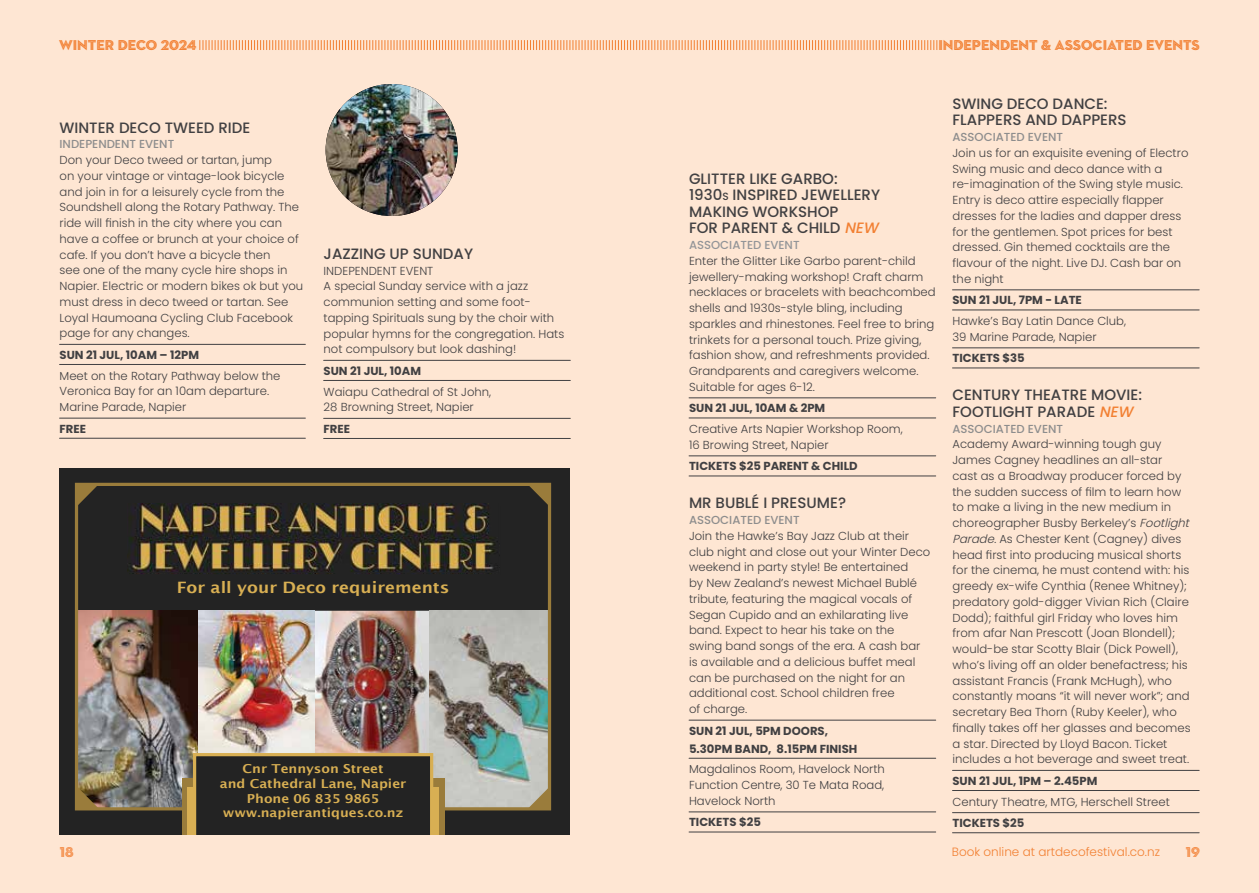
<style>
.page{position:relative;width:1259px;height:893px;background:#fee6d3}
.page>*{position:absolute;margin:0;border:0;box-sizing:border-box;transform-origin:0 0}
.t1{font:600 15.75px "Lucida Sans";color:#d8af53;scale:1.09 1}
.t2{font:500 15px/16.5px "Poppins";color:#414042}
.t3{font:14.55px "Neutraface 2 Display Inline";color:#f28033}
.t4{font:14.55px "Neutraface 2 Display Inline";color:#f48c47}
.t5{font:600 12.3px/14.7px "Lucida Sans";color:#d8af53;text-align:center;scale:1.09 1}
.t6{font:300 12px "Poppins";color:#f28033}
.t7{font:300 11.7px/15.8px "Poppins";color:#414042}
.t8{font:700 11.7px/18px "Poppins";color:#414042}
.t9{font:500 11.7px "Poppins";color:#8d8d8d}
.t10{font:500 11.7px "Poppins";color:#939598}
.s1{font-size:10.5px}
.s2{font-style:italic;color:#f28033}
.s3{font-style:italic}
</style>
<div class="page">
<svg style="left:199px;top:40px;width:738px;height:10px"></svg>
<div style="left:59px;top:469px;width:511px;height:365px;background:#232323"></div>
<img style="left:130px;top:506px;width:370px;height:69px">
<img style="left:314px;top:611px;width:115px;height:142px">
<img style="left:429px;top:611px;width:118px;height:195px">
<img style="left:79px;top:611px;width:119px;height:195px">
<img style="left:198px;top:611px;width:116px;height:142px">
<svg style="left:182px;top:778px;width:262px;height:56px"></svg>
<img style="left:128px;top:504px;width:370px;height:68px">
<div style="left:75px;top:483px;width:476px;height:327px;border:3px solid #9a7c3b"></div>
<svg style="left:76px;top:484px;width:23px;height:23px"></svg>
<svg style="left:528px;top:786px;width:22px;height:22px"></svg>
<svg style="left:527px;top:484px;width:22px;height:22px"></svg>
<svg style="left:77px;top:786px;width:22px;height:23px"></svg>
<div style="left:188px;top:787px;width:250px;height:47px;background:#d8af53"></div>
<div style="left:193px;top:753px;width:240px;height:81px;background:#232323"></div>
<hr style="left:324px;top:380px;width:246px;height:1px;background:#414042">
<hr style="left:324px;top:360px;width:246px;height:1px;background:#414042">
<hr style="left:324px;top:438px;width:246px;height:1px;background:#414042">
<hr style="left:324px;top:418px;width:246px;height:1px;background:#414042">
<hr style="left:60px;top:364px;width:245px;height:1px;background:#414042">
<hr style="left:60px;top:344px;width:245px;height:1px;background:#414042">
<hr style="left:60px;top:438px;width:245px;height:1px;background:#414042">
<hr style="left:60px;top:418px;width:245px;height:1px;background:#414042">
<hr style="left:689px;top:418px;width:246px;height:1px;background:#414042">
<hr style="left:689px;top:397px;width:246px;height:1px;background:#414042">
<hr style="left:689px;top:476px;width:246px;height:1px;background:#414042">
<hr style="left:689px;top:455px;width:246px;height:1px;background:#414042">
<hr style="left:689px;top:758px;width:246px;height:1px;background:#414042">
<hr style="left:689px;top:720px;width:246px;height:1px;background:#414042">
<hr style="left:689px;top:832px;width:246px;height:1px;background:#414042">
<hr style="left:689px;top:811px;width:246px;height:1px;background:#414042">
<hr style="left:952px;top:310px;width:247px;height:1px;background:#414042">
<hr style="left:952px;top:289px;width:247px;height:1px;background:#414042">
<hr style="left:952px;top:368px;width:247px;height:1px;background:#414042">
<hr style="left:952px;top:347px;width:247px;height:1px;background:#414042">
<hr style="left:952px;top:790px;width:247px;height:1px;background:#414042">
<hr style="left:952px;top:770px;width:247px;height:1px;background:#414042">
<hr style="left:952px;top:832px;width:247px;height:1px;background:#414042">
<hr style="left:952px;top:812px;width:247px;height:1px;background:#414042">
<img style="left:326px;top:84px;width:132px;height:132px;border-radius:66px">
<p class="t3" style="left:59px;top:36px;width:139px">WINTER DECO 2024</p>
<p class="t3" style="left:938px;top:36px;width:263px">INDEPENDENT &amp; ASSOCIATED EVENTS</p>
<p class="t2" style="left:60px;top:119px;width:192px">WINTER DECO TWEED RIDE</p>
<p class="t9" style="left:60px;top:137px;width:116px">INDEPENDENT EVENT</p>
<p class="t7" style="left:60px;top:152px;width:245px">Don your Deco tweed or tartan, jump<br>on your vintage or vintage-look bicycle and join in for a leisurely cycle from the Soundshell along the Rotary Pathway. The ride will finish in the city where you can have a coffee or brunch at your choice of cafe. If you don’t have a bicycle then<br>see one of the many cycle hire shops in Napier. Electric or modern bikes ok but you must dress in deco tweed or tartan. See Loyal Haumoana Cycling Club Facebook page for any changes.</p>
<p class="t8" style="left:60px;top:346px;width:141px">SUN 21 JUL, 10AM – 12PM</p>
<p class="t7" style="left:60px;top:368px;width:222px">Meet on the Rotary Pathway below the<br>Veronica Bay for an 10am departure.<br>Marine Parade, Napier</p>
<p class="t8" style="left:60px;top:420px;width:28px">FREE</p>
<p class="t2" style="left:324px;top:245px;width:151px">JAZZING UP SUNDAY</p>
<p class="t7" style="left:324px;top:263px;width:242px">INDEPENDENT EVENT<br>A special Sunday service with a jazz communion setting and some foot&shy;tapping Spirituals sung by the choir with popular hymns for the congregation. Hats not compulsory but look dashing!</p>
<p class="t8" style="left:324px;top:362px;width:99px">SUN 21 JUL, 10AM</p>
<p class="t7" style="left:324px;top:384px;width:169px">Waiapu Cathedral of St John,<br>28 Browning Street, Napier</p>
<p class="t8" style="left:324px;top:420px;width:28px">FREE</p>
<h1 class="t1" style="left:177px;top:578px;width:252px">For all your Deco requirements</h1>
<p class="t5" style="left:220px;top:762px;width:172px">Cnr Tennyson Street<br>and Cathedral Lane, Napier<br>Phone 06 835 9865 www.napierantiques.co.nz</p>
<p class="t2" style="left:689px;top:170px;width:195px">GLITTER LIKE GARBO:<br>1930<span class="s1">S</span> INSPIRED JEWELLERY<br>MAKING WORKSHOP<br>FOR PARENT &amp; CHILD <span class="s2">NEW</span></p>
<p class="t10" style="left:689px;top:238px;width:112px">ASSOCIATED EVENT</p>
<p class="t7" style="left:689px;top:253px;width:248px">Enter the Glitter Like Garbo parent-child jewellery-making workshop! Craft charm necklaces or bracelets with beachcombed shells and 1930s-style bling, including sparkles and rhinestones. Feel free to bring trinkets for a personal touch. Prize giving, fashion show, and refreshments provided.<br>Grandparents and caregivers welcome.<br>Suitable for ages 6-12.</p>
<p class="t8" style="left:689px;top:399px;width:138px">SUN 21 JUL, 10AM &amp; 2PM</p>
<p class="t7" style="left:689px;top:421px;width:215px">Creative Arts Napier Workshop Room,<br>16 Browing Street, Napier</p>
<p class="t8" style="left:689px;top:457px;width:170px">TICKETS $25 PARENT &amp; CHILD</p>
<p class="t2" style="left:689px;top:495px;width:158px">MR BUBLÉ I PRESUME?</p>
<p class="t9" style="left:689px;top:513px;width:112px">ASSOCIATED EVENT</p>
<p class="t7" style="left:689px;top:528px;width:243px">Join the Hawke’s Bay Jazz Club at their club night and close out your Winter Deco weekend in party style! Be entertained<br>by New Zealand’s newest Michael Bublé tribute, featuring the magical vocals of Segan Cupido and an exhilarating live band. Expect to hear his take on the swing band songs of the era. A cash bar is available and a delicious buffet meal can be purchased on the night for an additional cost. School children free<br>of charge.</p>
<p class="t8" style="left:689px;top:722px;width:170px">SUN 21 JUL, 5PM DOORS,<br>5.30PM BAND, 8.15PM FINISH</p>
<p class="t7" style="left:689px;top:761px;width:197px;text-align:justify">Magdalinos Room, Havelock North Function Centre, 30 Te Mata Road, Havelock North</p>
<p class="t8" style="left:689px;top:813px;width:73px">TICKETS $25</p>
<p class="t2" style="left:952px;top:95px;width:176px">SWING DECO DANCE:<br>FLAPPERS AND DAPPERS</p>
<p class="t9" style="left:952px;top:130px;width:112px">ASSOCIATED EVENT</p>
<p class="t7" style="left:952px;top:145px;width:237px">Join us for an exquisite evening of Electro Swing music and deco dance with a re-imagination of the Swing style music.<br>Entry is deco attire especially flapper dresses for the ladies and dapper dress for the gentlemen. Spot prices for best dressed. Gin themed cocktails are the flavour of the night. Live DJ. Cash bar on the night</p>
<p class="t8" style="left:952px;top:291px;width:131px">SUN 21 JUL, 7PM - LATE</p>
<p class="t7" style="left:952px;top:313px;width:175px">Hawke’s Bay Latin Dance Club,<br>39 Marine Parade, Napier</p>
<p class="t8" style="left:952px;top:349px;width:74px">TICKETS $35</p>
<p class="t2" style="left:952px;top:387px;width:191px">CENTURY THEATRE MOVIE:<br>FOOTLIGHT PARADE <span class="s2">NEW</span></p>
<p class="t9" style="left:952px;top:422px;width:112px">ASSOCIATED EVENT</p>
<p class="t7" style="left:952px;top:436px;width:242px">Academy Award-winning tough guy James Cagney headlines an all-star<br>cast as a Broadway producer forced by the sudden success of film to learn how to make a living in the new medium in choreographer Busby Berkeley’s <span class="s3">Footlight Parade.</span>As Chester Kent (Cagney) dives head first into producing musical shorts for the cinema, he must contend with: his greedy ex-wife Cynthia (Renee Whitney); predatory gold-digger Vivian Rich (Claire Dodd); faithful girl Friday who loves him from afar Nan Prescott (Joan Blondell); would-be star Scotty Blair (Dick Powell), who’s living off an older benefactress; his assistant Francis (Frank McHugh), who constantly moans “it will never work”; and secretary Bea Thorn (Ruby Keeler), who finally takes off her glasses and becomes a star. Directed by Lloyd Bacon. Ticket includes a hot beverage and sweet treat.</p>
<p class="t8" style="left:952px;top:772px;width:146px">SUN 21 JUL, 1PM – 2.45PM</p>
<p class="t7" style="left:952px;top:794px;width:219px">Century Theatre, MTG, Herschell Street</p>
<p class="t8" style="left:952px;top:814px;width:73px">TICKETS $25</p>
<p class="t4" style="left:60px;top:843px;width:15px">18</p>
<p class="t6" style="left:952px;top:845px;width:209px">Book online at artdecofestival.co.nz</p>
<p class="t4" style="left:1186px;top:843px;width:16px">19</p>
</div>
